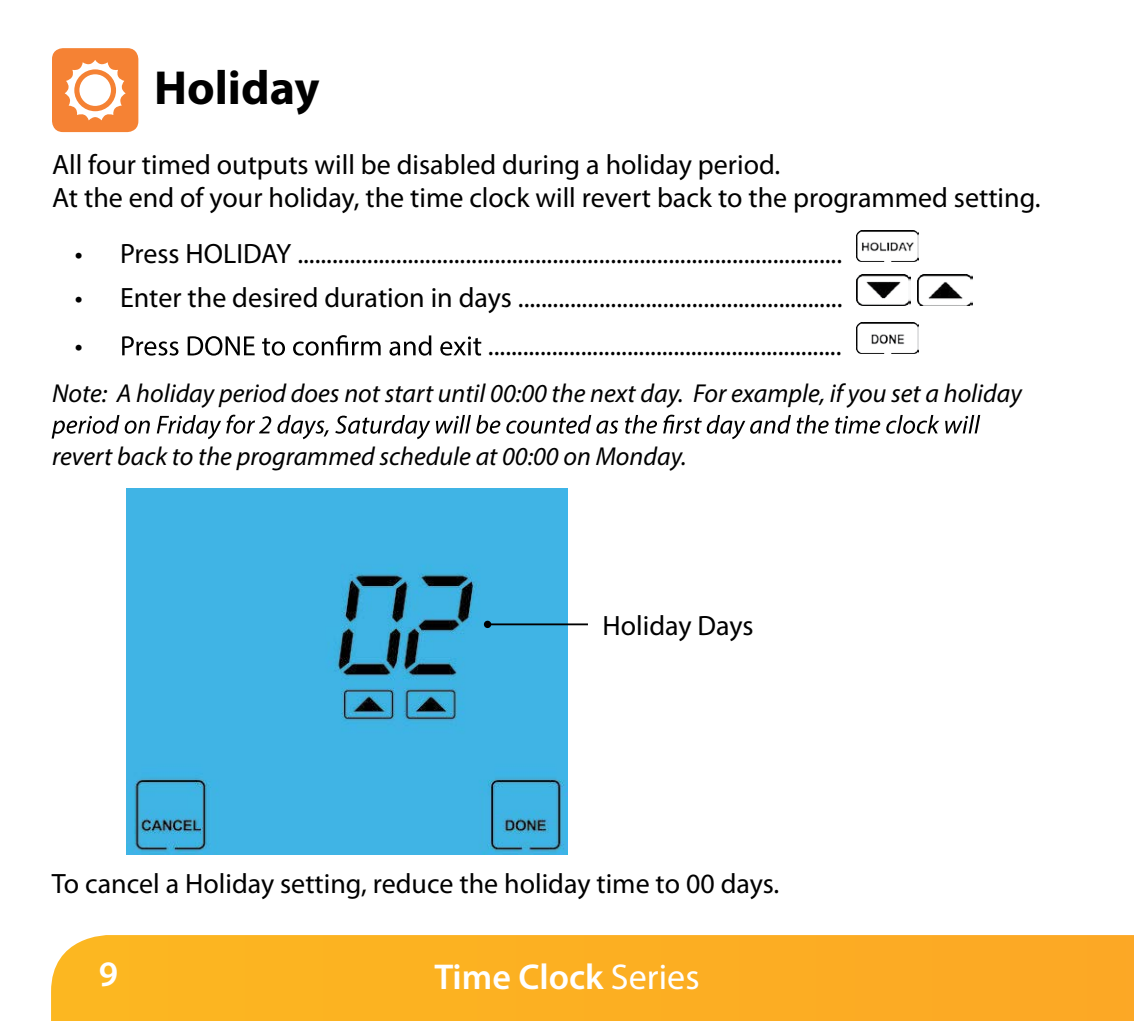
<style>
.page{position:relative;width:1134px;height:1021px;background:#fff}
.page>*{position:absolute;margin:0;border:0;box-sizing:border-box;transform-origin:0 0}
.t1{font:700 48px "Myriad Pro";color:#000}
.t2{font:600 36px "Myriad Pro";color:#fff}
.t3{font:28px/33.6px "Myriad Pro";color:#000}
.t4{font:italic 26px "Myriad Pro";color:#000}
.s1{font-weight:400}
</style>
<div class="page">
<div style="left:51px;top:935px;width:1083px;height:85px;background:#fcaf22"></div>
<svg style="left:122px;top:335px;width:359px;height:20px"></svg>
<div style="left:52px;top:48px;width:86px;height:84px;background:#f58234;border-radius:11px"></div>
<svg style="left:65px;top:60px;width:61px;height:60px"></svg>
<img style="left:126px;top:489px;width:441px;height:365px">
<hr style="left:488px;top:623px;width:100px;height:2px;background:#000">
<div style="left:484px;top:620px;width:7px;height:8px;background:#000;border-radius:50%"></div>
<img style="left:857px;top:230px;width:61px;height:32px">
<img style="left:857px;top:322px;width:61px;height:32px">
<img style="left:856px;top:274px;width:55px;height:32px">
<img style="left:918px;top:274px;width:54px;height:32px">
<svg style="left:52px;top:414px;width:928px;height:25px"></svg>
<h1 class="t1" style="left:154px;top:57px;width:167px">Holiday</h1>
<p class="t3" style="left:52px;top:147px;width:990px">All four timed outputs will be disabled during a holiday period.<br>At the end of your holiday, the time clock will revert back to the programmed setting.</p>
<p class="t3" style="left:75px;top:237px;width:769px">• Press HOLIDAY ..............................................................................................</p>
<p class="t3" style="left:75px;top:273px;width:769px;line-height:48px">• Enter the desired duration in days ........................................................ •</p>
<p class="t3" style="left:488px;top:329px;width:355px">.............................................................</p>
<p class="t4" style="left:52px;top:377px;width:971px">Note: A holiday period does not start until 00:00 the next day. For example, if you set a holiday</p>
<p class="t4" style="left:52px;top:440px;width:636px">revert back to the programmed schedule at 00:00 on Monday.</p>
<p class="t3" style="left:602px;top:608px;width:153px">Holiday Days</p>
<p class="t3" style="left:52px;top:866px;width:729px">To cancel a Holiday setting, reduce the holiday time to 00 days.</p>
<p class="t2" style="left:92px;top:952px;width:28px">99</p>
<p class="t2" style="left:437px;top:953px;width:267px">Time Clock <span class="s1">Series</span></p>
</div>
